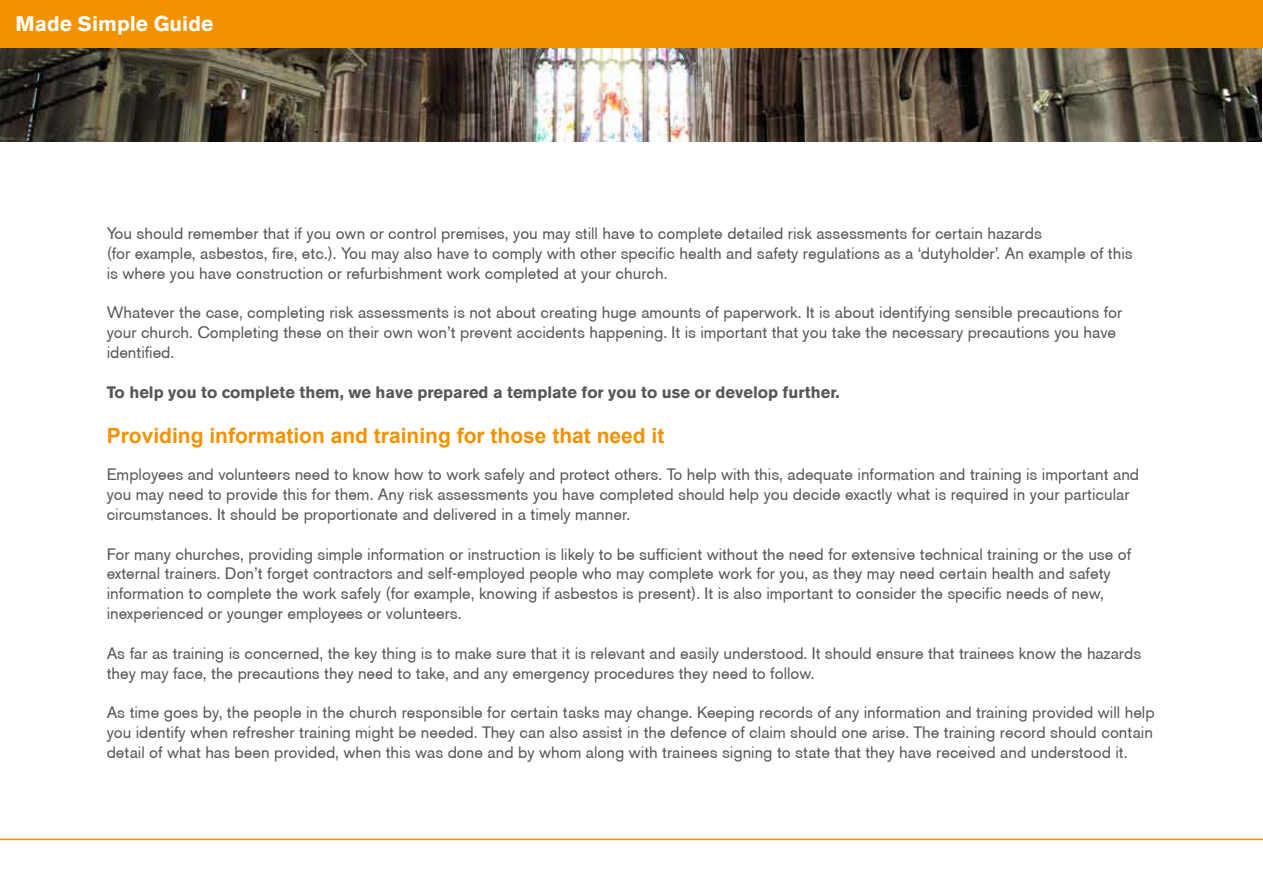
<style>
.page{position:relative;width:1263px;height:893px;background:#fff}
.page>*{position:absolute;margin:0;border:0;box-sizing:border-box;transform-origin:0 0}
.t1{font:700 21px "Arial";color:#f39200}
.t2{font:700 21px "Berthold Akzidenz Grotesk BE";color:#fff}
.t3{font:16.5px/19.8px "Berthold Akzidenz Grotesk BE";color:#575756}
.t4{font:700 16.5px "Berthold Akzidenz Grotesk BE";color:#575756}
</style>
<div class="page">
<img style="left:0;top:48px;width:1261px;height:93px">
<hr style="left:0;top:839px;width:1263px;height:1px;background:#f39200">
<div style="left:0;top:0;width:1263px;height:48px;background:#f39200"></div>
<p class="t2" style="left:16px;top:12px;width:199px">Made Simple Guide</p>
<p class="t3" style="left:107px;top:224px;width:1027px">You should remember that if you own or control premises, you may still have to complete detailed risk assessments for certain hazards<br>(for example, asbestos, fire, etc.). You may also have to comply with other specific health and safety regulations as a ‘dutyholder’. An example of this is where you have construction or refurbishment work completed at your church.</p>
<p class="t3" style="left:107px;top:303px;width:1017px">Whatever the case, completing risk assessments is not about creating huge amounts of paperwork. It is about identifying sensible precautions for your church. Completing these on their own won’t prevent accidents happening. It is important that you take the necessary precautions you have identified.</p>
<p class="t4" style="left:107px;top:382px;width:734px">To help you to complete them, we have prepared a template for you to use or develop further.</p>
<p class="t1" style="left:107px;top:421px;width:559px">Providing information and training for those that need it</p>
<p class="t3" style="left:107px;top:465px;width:1034px">Employees and volunteers need to know how to work safely and protect others. To help with this, adequate information and training is important and you may need to provide this for them. Any risk assessments you have completed should help you decide exactly what is required in your particular circumstances. It should be proportionate and delivered in a timely manner.</p>
<p class="t3" style="left:107px;top:544px;width:1026px">For many churches, providing simple information or instruction is likely to be sufficient without the need for extensive technical training or the use of external trainers. Don’t forget contractors and self-employed people who may complete work for you, as they may need certain health and safety information to complete the work safely (for example, knowing if asbestos is present). It is also important to consider the specific needs of new, inexperienced or younger employees or volunteers.</p>
<p class="t3" style="left:107px;top:643px;width:1036px">As far as training is concerned, the key thing is to make sure that it is relevant and easily understood. It should ensure that trainees know the hazards they may face, the precautions they need to take, and any emergency procedures they need to follow.</p>
<p class="t3" style="left:107px;top:702px;width:1049px;text-align:justify">As time goes by, the people in the church responsible for certain tasks may change. Keeping records of any information and training provided will help you identify when refresher training might be needed. They can also assist in the defence of claim should one arise. The training record should contain detail of what has been provided, when this was done and by whom along with trainees signing to state that they have received and understood it.</p>
</div>
